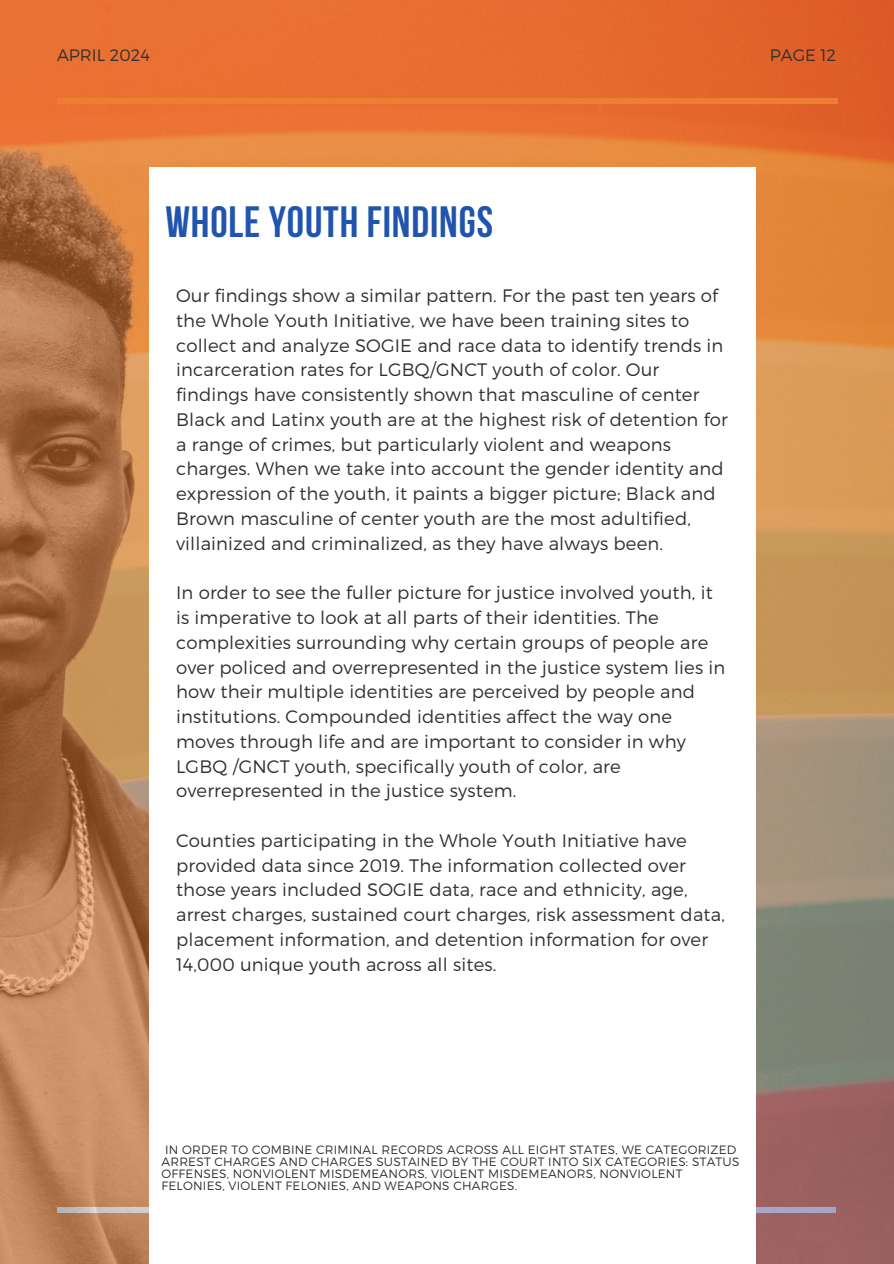
<style>
.page{position:relative;width:894px;height:1264px;background:#fff}
.page>*{position:absolute;margin:0;border:0;box-sizing:border-box;transform-origin:0 0}
.t1{font:700 43.65px "Bebas Neue";letter-spacing:.02em;color:#2054ad}
.t2{font:300 18px/24.8px "Montserrat";letter-spacing:.01em;color:#303030}
.t3{font:300 16.5px "Montserrat";color:#303030}
.t4{font:300 12px/12px "Montserrat";letter-spacing:.02em;color:#303030}
</style>
<div class="page">
<img style="left:0;top:0;width:893px;height:1263px">
<div style="left:57px;top:98px;width:780px;height:6px;background:#ed7e34"></div>
<div style="left:149px;top:168px;width:605px;height:1095px;background:#fff"></div>
<h3 class="t3" style="left:57px;top:44px;width:94px">APRIL 2024</h3>
<p class="t3" style="left:769px;top:44px;width:68px">PAGE 12</p>
<h3 class="t1" style="left:165px;top:204px;width:329px">WHOLE YOUTH FINDINGS</h3>
<p class="t2" style="left:176px;top:282px;width:553px">Our findings show a similar pattern. For the past ten years of the Whole Youth Initiative, we have been training sites to collect and analyze SOGIE and race data to identify trends in incarceration rates for LGBQ/GNCT youth of color. Our findings have consistently shown that masculine of center Black and Latinx youth are at the highest risk of detention for a range of crimes, but particularly violent and weapons charges. When we take into account the gender identity and expression of the youth, it paints a bigger picture; Black and Brown masculine of center youth are the most adultified, villainized and criminalized, as they have always been.</p>
<h2 class="t2" style="left:176px;top:579px;width:550px">In order to see the fuller picture for justice involved youth, it is imperative to look at all parts of their identities. The complexities surrounding why certain groups of people are over policed and overrepresented in the justice system lies in how their multiple identities are perceived by people and institutions. Compounded identities affect the way one moves through life and are important to consider in why LGBQ /GNCT youth, specifically youth of color, are overrepresented in the justice system.</h2>
<h2 class="t2" style="left:176px;top:827px;width:550px">Counties participating in the Whole Youth Initiative have provided data since 2019. The information collected over those years included SOGIE data, race and ethnicity, age, arrest charges, sustained court charges, risk assessment data, placement information, and detention information for over 14,000 unique youth across all sites.</h2>
<h3 class="t4" style="left:161px;top:1143px;width:579px">IN ORDER TO COMBINE CRIMINAL RECORDS ACROSS ALL EIGHT STATES, WE CATEGORIZED ARREST CHARGES AND CHARGES SUSTAINED BY THE COURT INTO SIX CATEGORIES: STATUS OFFENSES, NONVIOLENT MISDEMEANORS, VIOLENT MISDEMEANORS, NONVIOLENT FELONIES, VIOLENT FELONIES, AND WEAPONS CHARGES.</h3>
</div>
